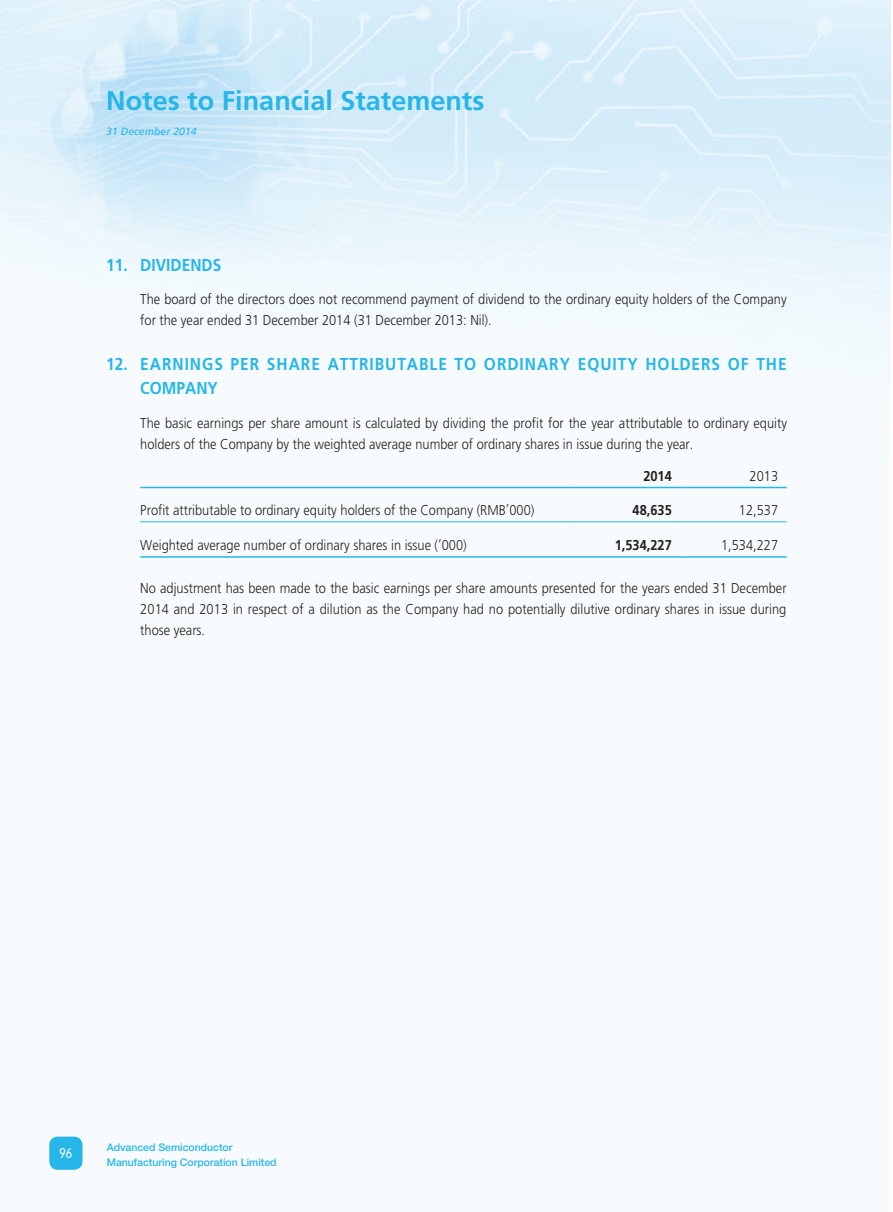
<style>
.page{position:relative;width:893px;height:1212px;background:#fff}
.page>*{position:absolute;margin:0;border:0;box-sizing:border-box;transform-origin:0 0}
.t1{font:700 27px "Frutiger LT Std";color:#26b6ea}
._3__標題{font:700 17.25px/24px "Frutiger LT Std";letter-spacing:.06em;color:#26b6ea;scale:.9 1}
._3__標題-2{font:700 17.25px "Frutiger LT Std";color:#26b6ea;scale:.9 1}
._1__內文{font:300 14.25px/21px "Frutiger LT Std";color:#231f20;scale:.9 1}
._1__內文-2{font:700 14.25px "Frutiger LT Std";color:#231f20;scale:.9 1}
.t2{font:300 13.5px "DIN Neuzeit Grotesk Std";color:#fff;scale:.9 1}
.t3{font:500 10.5px/15px "Helvetica Neue LT Std";color:#26b6ea}
.t4{font:italic 10.5px "Frutiger LT Std";color:#26b6ea}
</style>
<div class="page">
<img style="left:0;top:0;width:890px;height:1170px">
<div style="left:49px;top:1136px;width:33px;height:34px;background:#26b6ea;border-radius:9px"></div>
<hr style="left:140px;top:487px;width:434px;height:1px;background:#26b6ea">
<hr style="left:574px;top:487px;width:106px;height:1px;background:#26b6ea">
<hr style="left:680px;top:487px;width:107px;height:1px;background:#26b6ea">
<hr style="left:140px;top:521px;width:434px;height:1px;background:#26b6ea">
<hr style="left:574px;top:521px;width:106px;height:1px;background:#26b6ea">
<hr style="left:680px;top:521px;width:107px;height:1px;background:#26b6ea">
<hr style="left:140px;top:556px;width:434px;height:2px;background:#26b6ea">
<hr style="left:574px;top:556px;width:106px;height:2px;background:#26b6ea">
<hr style="left:680px;top:556px;width:107px;height:2px;background:#26b6ea">
<h1 class="t1" style="left:106px;top:84px;width:380px">Notes to Financial Statements</h1>
<p class="t4" style="left:106px;top:125px;width:92px">31 December 2014</p>
<p class="_3__標題-2" style="left:106px;top:254px;width:129px">11. DIVIDENDS</p>
<p class="_1__內文" style="left:140px;top:289px;width:720px">The board of the directors does not recommend payment of dividend to the ordinary equity holders of the Company for the year ended 31 December 2014 (31 December 2013: Nil).</p>
<p class="_3__標題" style="left:140px;top:352px;width:720px;text-indent:-34px">12. EARNINGS PER SHARE ATTRIBUTABLE TO ORDINARY EQUITY HOLDERS OF THE<br>COMPANY</p>
<p class="_1__內文" style="left:140px;top:413px;width:720px">The basic earnings per share amount is calculated by dividing the profit for the year attributable to ordinary equity holders of the Company by the weighted average number of ordinary shares in issue during the year.</p>
<p class="_1__內文-2" style="left:643px;top:467px;width:33px">2014</p>
<p class="_1__內文" style="left:750px;top:465px;width:33px">2013</p>
<p class="_1__內文" style="left:140px;top:500px;width:439px">Profit attributable to ordinary equity holders of the Company (RMB’000)</p>
<p class="_1__內文-2" style="left:633px;top:502px;width:45px">48,635</p>
<p class="_1__內文" style="left:739px;top:500px;width:45px">12,537</p>
<p class="_1__內文" style="left:140px;top:535px;width:364px">Weighted average number of ordinary shares in issue (‘000)</p>
<p class="_1__內文-2" style="left:615px;top:536px;width:65px">1,534,227</p>
<p class="_1__內文" style="left:721px;top:535px;width:65px">1,534,227</p>
<p class="_1__內文" style="left:140px;top:578px;width:720px;text-align:justify">No adjustment has been made to the basic earnings per share amounts presented for the years ended 31 December 2014 and 2013 in respect of a dilution as the Company had no potentially dilutive ordinary shares in issue during those years.</p>
<p class="t2" style="left:60px;top:1145px;width:16px">96</p>
<p class="t3" style="left:107px;top:1140px;width:171px">Advanced Semiconductor<br>Manufacturing Corporation Limited</p>
</div>
